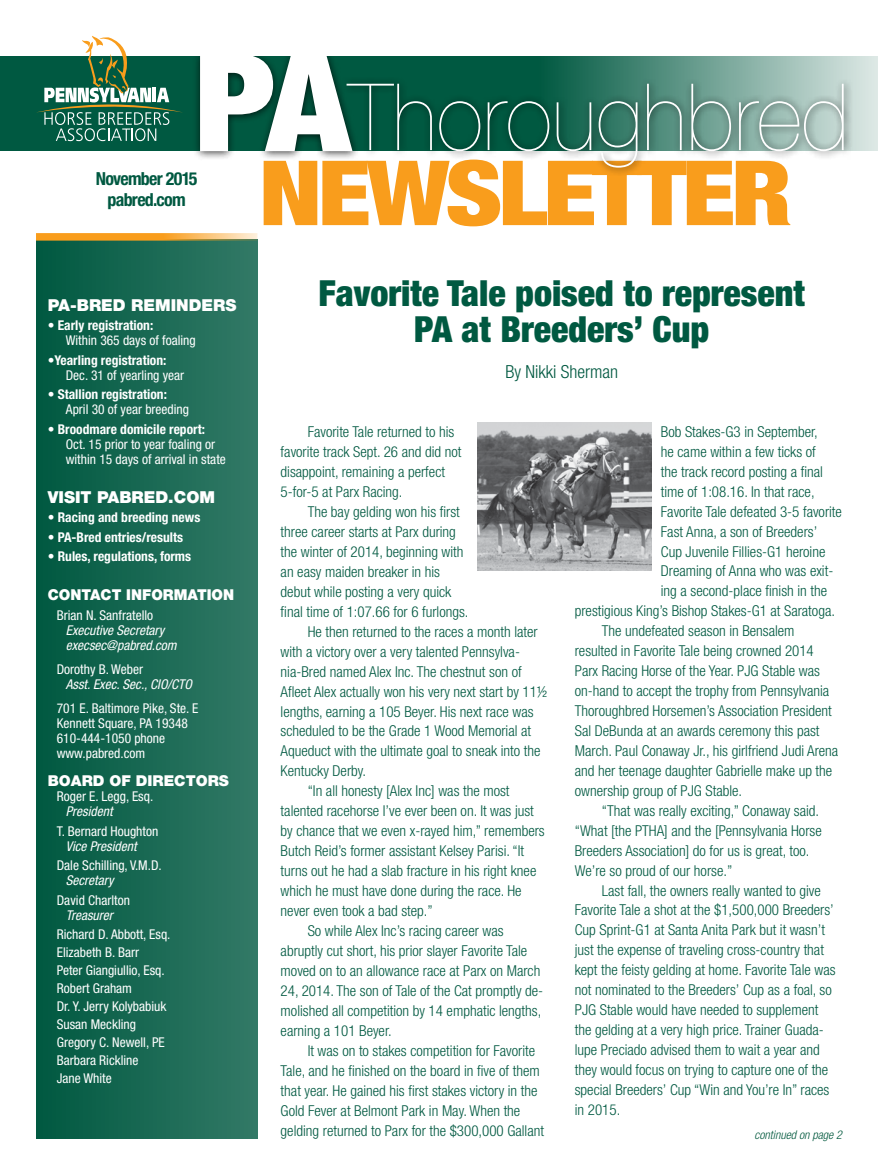
<style>
.page{position:relative;width:878px;height:1175px;background:#fff}
.page>*{position:absolute;margin:0;border:0;box-sizing:border-box;transform-origin:0 0}
.t1{font:200 92.85px "Helvetica Neue LT Std";color:#fff;scale:.95 1}
.t2{font:900 condensed 90px "Helvetica Neue";letter-spacing:-.04em;color:#f99d1c;scale:1.18 1}
.t3{font:900 condensed 36px/36px "Helvetica Neue LT Std";color:#005941;text-align:center}
.t4{font:700 condensed 18px/21px "Helvetica Neue";letter-spacing:-.04em;color:#005941;text-align:center}
.t5{font:300 condensed 18px "Helvetica Neue";color:#005941}
.t6{font:900 16.5px "Helvetica Neue";color:#fff}
.t7{font:300 condensed 15px/20px "Helvetica Neue LT Std";color:#005941}
.t8{font:900 15px "Helvetica Neue";color:#fff}
.t9{font:condensed 13.5px/18px "Helvetica Neue";color:#fff}
.t10{font:700 condensed 13.5px "Helvetica Neue";color:#fff}
.t11{font:italic condensed 13.5px/15px "Helvetica Neue";color:#fff}
.t12{font:italic 300 condensed 12px "Helvetica Neue";color:#00583d}
.s1{font-family:"Helvetica Neue";font-weight:900;font-stretch:condensed;font-size:134.85px}
</style>
<div class="page">
<div style="left:36px;top:240px;width:221px;height:898px;background:linear-gradient(to right,#005840,#327966)"></div>
<svg style="left:36px;top:233px;width:221px;height:8px"></svg>
<svg style="left:0;top:57px;width:878px;height:94px;fill:#005941"></svg>
<div style="left:193px;top:48px;width:168px;height:112px;background:#000;opacity:.75"></div>
<div style="left:341px;top:77px;width:511px;height:99px;background:#000;opacity:.75"></div>
<div style="left:0;top:30px;width:878px;height:26px;background:#fff"></div>
<svg style="left:36px;top:36px;width:147px;height:105px"></svg>
<img style="left:478px;top:422px;width:174px;height:148px">
<h1 class="t1" style="left:194px;top:64px;width:690px"><span class="s1">PA</span>Thoroughbred</h1>
<h2 class="t2" style="left:259px;top:138px;width:453px">NEWSLETTER</h2>
<p class="t4" style="left:96px;top:168px;width:103px">November 2015 pabred.com</p>
<p class="t6" style="left:48px;top:295px;width:190px">PA-BRED REMINDERS</p>
<p class="t10" style="left:48px;top:317px;width:107px">• Early registration:</p>
<p class="t9" style="left:66px;top:331px;width:131px">Within 365 days of foaling</p>
<p class="t10" style="left:48px;top:352px;width:120px">•Yearling registration:</p>
<p class="t9" style="left:66px;top:366px;width:120px">Dec. 31 of yearling year</p>
<p class="t10" style="left:48px;top:386px;width:121px">• Stallion registration:</p>
<p class="t9" style="left:66px;top:400px;width:125px">April 30 of year breeding</p>
<p class="t10" style="left:48px;top:420px;width:159px">• Broodmare domicile report:</p>
<p class="t9" style="left:66px;top:436px;width:161px;line-height:15px">Oct. 15 prior to year foaling or within 15 days of arrival in state</p>
<p class="t6" style="left:48px;top:487px;width:62px">VISIT PABRED</p>
<p class="t6" style="left:168px;top:487px;width:46px">.COM</p>
<p class="t10" style="left:48px;top:509px;width:154px">• Racing and breeding news</p>
<p class="t10" style="left:48px;top:529px;width:137px">• PA-Bred entries/results</p>
<p class="t10" style="left:48px;top:548px;width:145px">• Rules, regulations, forms</p>
<p class="t8" style="left:48px;top:586px;width:188px">CONTACT INFORMATION</p>
<p class="t9" style="left:57px;top:606px;width:98px">Brian N. Sanfratello</p>
<p class="t11" style="left:66px;top:622px;width:112px">Executive Secretary execsec@pabred.com</p>
<p class="t9" style="left:57px;top:660px;width:88px">Dorothy B. Weber</p>
<p class="t11" style="left:66px;top:676px;width:128px">Asst. Exec. Sec., CIO/CTO</p>
<p class="t9" style="left:57px;top:700px;width:143px;line-height:15px">701 E. Baltimore Pike, Ste. E<br>Kennett Square, PA 19348<br>610-444-1050 phone www.pabred.com</p>
<p class="t8" style="left:48px;top:772px;width:36px">BOARD</p>
<p class="t8" style="left:109px;top:772px;width:110px">OF DIRECTORS</p>
<p class="t9" style="left:57px;top:787px;width:98px">Roger E. Legg, Esq.</p>
<p class="t11" style="left:66px;top:804px;width:48px">President</p>
<p class="t9" style="left:57px;top:822px;width:103px">T. Bernard Houghton</p>
<p class="t11" style="left:66px;top:838px;width:72px">Vice President</p>
<p class="t9" style="left:57px;top:856px;width:106px">Dale Schilling, V.M.D.</p>
<p class="t11" style="left:66px;top:873px;width:49px">Secretary</p>
<p class="t9" style="left:57px;top:891px;width:75px">David Charlton</p>
<p class="t11" style="left:66px;top:907px;width:50px">Treasurer</p>
<p class="t9" style="left:57px;top:925px;width:115px">Richard D. Abbott, Esq.<br>Elizabeth B. Barr<br>Peter Giangiullio, Esq.<br>Robert Graham<br>Dr. Y. Jerry Kolybabiuk<br>Susan Meckling<br>Gregory C. Newell, PE<br>Barbara Rickline<br>Jane White</p>
<h3 class="t3" style="left:318px;top:275px;width:488px">Favorite Tale poised to represent<br>PA at Breeders’ Cup</h3>
<p class="t5" style="left:505px;top:361px;width:114px">By Nikki Sherman</p>
<p class="t7" style="left:280px;top:421px;width:182px;text-indent:27px">Favorite Tale returned to his favorite track Sept. 26 and did not disappoint, remaining a perfect<br>5-for-5 at Parx Racing.</p>
<p class="t7" style="left:308px;top:501px;width:154px">The bay gelding won his first</p>
<p class="t7" style="left:280px;top:521px;width:177px">three career starts at Parx during</p>
<p class="t7" style="left:280px;top:541px;width:184px">the winter of 2014, beginning with</p>
<p class="t7" style="left:280px;top:561px;width:161px">an easy maiden breaker in his</p>
<p class="t7" style="left:280px;top:581px;width:172px">debut while posting a very quick</p>
<p class="t7" style="left:280px;top:601px;width:189px">final time of 1:07.66 for 6 furlongs.</p>
<p class="t7" style="left:308px;top:621px;width:231px">He then returned to the races a month later</p>
<p class="t7" style="left:280px;top:641px;width:241px">with a victory over a very talented Pennsylva-</p>
<p class="t7" style="left:280px;top:661px;width:242px">nia-Bred named Alex Inc. The chestnut son of</p>
<p class="t7" style="left:280px;top:681px;width:268px">Afleet Alex actually won his very next start by 11½</p>
<p class="t7" style="left:280px;top:701px;width:254px">lengths, earning a 105 Beyer. His next race was</p>
<p class="t7" style="left:280px;top:721px;width:252px">scheduled to be the Grade 1 Wood Memorial at</p>
<p class="t7" style="left:280px;top:741px;width:261px">Aqueduct with the ultimate goal to sneak into the</p>
<p class="t7" style="left:280px;top:761px;width:87px">Kentucky Derby.</p>
<p class="t7" style="left:308px;top:781px;width:203px">“In all honesty [Alex Inc] was the most</p>
<p class="t7" style="left:280px;top:801px;width:255px">talented racehorse I’ve ever been on. It was just</p>
<p class="t7" style="left:280px;top:821px;width:266px">by chance that we even x-rayed him,” remembers</p>
<p class="t7" style="left:280px;top:841px;width:245px">Butch Reid’s former assistant Kelsey Parisi. “It</p>
<p class="t7" style="left:280px;top:861px;width:257px">turns out he had a slab fracture in his right knee</p>
<p class="t7" style="left:280px;top:881px;width:242px">which he must have done during the race. He</p>
<p class="t7" style="left:280px;top:900px;width:154px">never even took a bad step.”</p>
<p class="t7" style="left:308px;top:920px;width:197px">So while Alex Inc’s racing career was</p>
<p class="t7" style="left:280px;top:940px;width:248px">abruptly cut short, his prior slayer Favorite Tale</p>
<p class="t7" style="left:280px;top:960px;width:261px">moved on to an allowance race at Parx on March</p>
<p class="t7" style="left:280px;top:980px;width:264px">24, 2014. The son of Tale of the Cat promptly de-</p>
<p class="t7" style="left:280px;top:1000px;width:262px">molished all competition by 14 emphatic lengths,</p>
<p class="t7" style="left:280px;top:1020px;width:112px">earning a 101 Beyer.</p>
<p class="t7" style="left:308px;top:1040px;width:229px">It was on to stakes competition for Favorite</p>
<p class="t7" style="left:280px;top:1060px;width:260px">Tale, and he finished on the board in five of them</p>
<p class="t7" style="left:280px;top:1080px;width:258px">that year. He gained his first stakes victory in the</p>
<p class="t7" style="left:280px;top:1100px;width:241px">Gold Fever at Belmont Park in May. When the</p>
<p class="t7" style="left:280px;top:1120px;width:265px">gelding returned to Parx for the $300,000 Gallant</p>
<p class="t7" style="left:661px;top:421px;width:158px">Bob Stakes-G3 in September,</p>
<p class="t7" style="left:661px;top:441px;width:156px">he came within a few ticks of</p>
<p class="t7" style="left:661px;top:461px;width:164px">the track record posting a final</p>
<p class="t7" style="left:661px;top:481px;width:155px">time of 1:08.16. In that race,</p>
<p class="t7" style="left:661px;top:501px;width:182px">Favorite Tale defeated 3-5 favorite</p>
<p class="t7" style="left:661px;top:521px;width:158px">Fast Anna, a son of Breeders’</p>
<p class="t7" style="left:661px;top:541px;width:166px">Cup Juvenile Fillies-G1 heroine</p>
<p class="t7" style="left:661px;top:561px;width:174px">Dreaming of Anna who was exit-</p>
<p class="t7" style="left:661px;top:581px;width:168px">ing a second-place finish in the</p>
<p class="t7" style="left:574px;top:601px;width:262px">prestigious King’s Bishop Stakes-G1 at Saratoga.</p>
<p class="t7" style="left:602px;top:621px;width:194px">The undefeated season in Bensalem</p>
<p class="t7" style="left:574px;top:641px;width:240px">resulted in Favorite Tale being crowned 2014</p>
<p class="t7" style="left:574px;top:661px;width:247px">Parx Racing Horse of the Year. PJG Stable was</p>
<p class="t7" style="left:574px;top:680px;width:256px">on-hand to accept the trophy from Pennsylvania</p>
<p class="t7" style="left:574px;top:700px;width:258px">Thoroughbred Horsemen’s Association President</p>
<p class="t7" style="left:574px;top:720px;width:246px">Sal DeBunda at an awards ceremony this past</p>
<p class="t7" style="left:574px;top:740px;width:265px">March. Paul Conaway Jr., his girlfriend Judi Arena</p>
<p class="t7" style="left:574px;top:760px;width:259px">and her teenage daughter Gabrielle make up the</p>
<p class="t7" style="left:574px;top:780px;width:169px">ownership group of PJG Stable.</p>
<p class="t7" style="left:602px;top:800px;width:219px">“That was really exciting,” Conaway said.</p>
<p class="t7" style="left:574px;top:820px;width:248px">“What [the PTHA] and the [Pennsylvania Horse</p>
<p class="t7" style="left:574px;top:840px;width:236px">Breeders Association] do for us is great, too.</p>
<p class="t7" style="left:574px;top:860px;width:159px">We’re so proud of our horse.”</p>
<p class="t7" style="left:602px;top:880px;width:220px">Last fall, the owners really wanted to give</p>
<p class="t7" style="left:574px;top:900px;width:260px">Favorite Tale a shot at the $1,500,000 Breeders’</p>
<p class="t7" style="left:574px;top:920px;width:252px">Cup Sprint-G1 at Santa Anita Park but it wasn’t</p>
<p class="t7" style="left:574px;top:940px;width:250px">just the expense of traveling cross-country that</p>
<p class="t7" style="left:574px;top:960px;width:262px">kept the feisty gelding at home. Favorite Tale was</p>
<p class="t7" style="left:574px;top:979px;width:258px">not nominated to the Breeders’ Cup as a foal, so</p>
<p class="t7" style="left:574px;top:999px;width:245px">PJG Stable would have needed to supplement</p>
<p class="t7" style="left:574px;top:1019px;width:250px">the gelding at a very high price. Trainer Guada-</p>
<p class="t7" style="left:574px;top:1039px;width:246px">lupe Preciado advised them to wait a year and</p>
<p class="t7" style="left:574px;top:1059px;width:255px">they would focus on trying to capture one of the</p>
<p class="t7" style="left:574px;top:1079px;width:256px">special Breeders’ Cup “Win and You’re In” races</p>
<p class="t7" style="left:574px;top:1099px;width:47px">in 2015.</p>
<p class="t12" style="left:754px;top:1127px;width:89px">continued on page 2</p>
</div>
